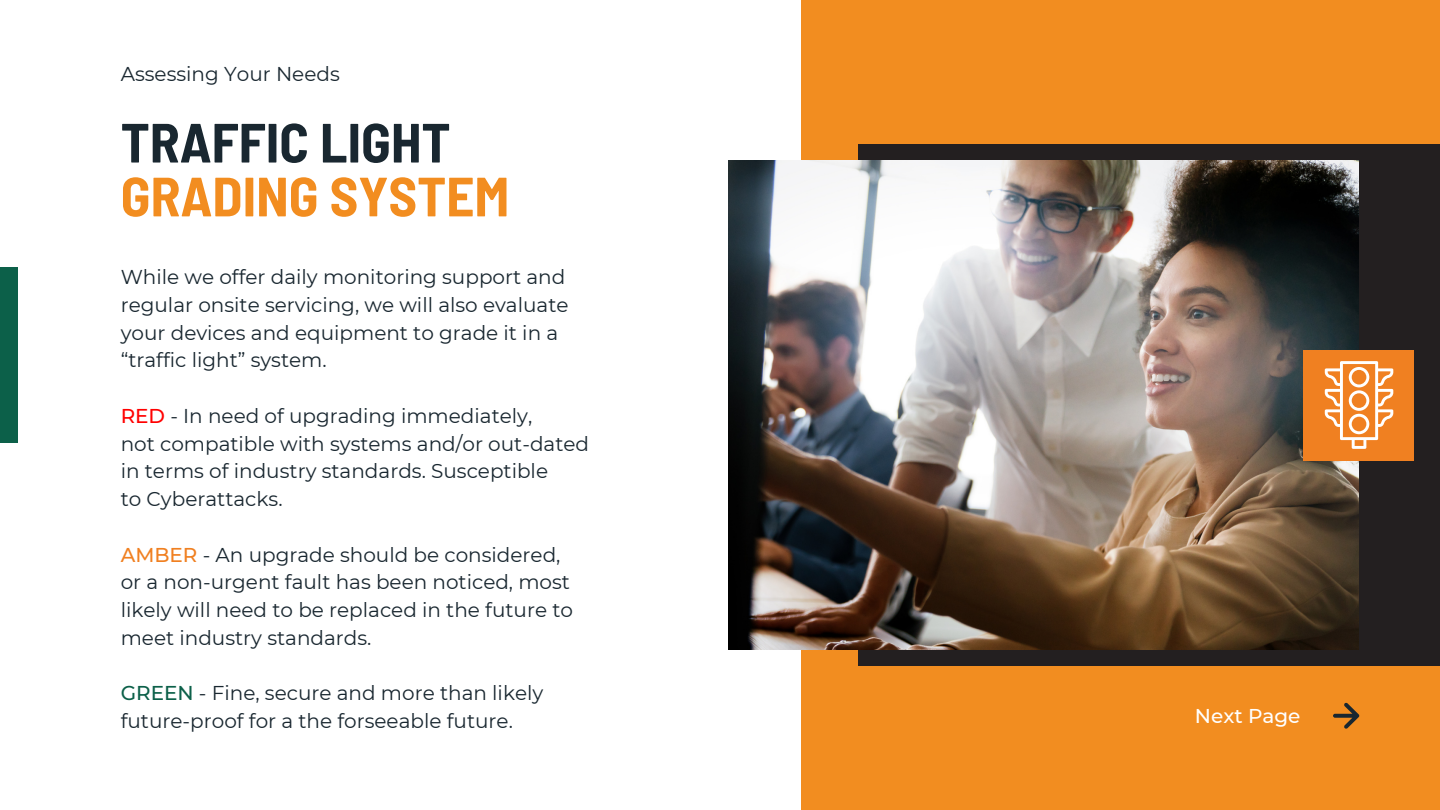
<style>
.page{position:relative;width:1440px;height:810px;background:#fff}
.page>*{position:absolute;margin:0;border:0;box-sizing:border-box;transform-origin:0 0}
.t1{font:700 semi-condensed 55.2px "Barlow";color:#f28d20}
.t2{font:700 semi-condensed 55.2px "Barlow";color:#192730}
.t3{font:20px/27.8px "Montserrat";color:#192730}
.t4{font:500 20px "Montserrat";color:#fff}
.s1{font-weight:500;color:#f00}
.s2{font-weight:500;color:#f08021}
.s3{font-weight:500;color:#0c6049}
</style>
<div class="page">
<div style="left:801px;top:0;width:639px;height:810px;background:#f28d20"></div>
<div style="left:858px;top:144px;width:582px;height:522px;background:#231f20"></div>
<img style="left:729px;top:161px;width:630px;height:489px">
<div style="left:0;top:267px;width:17px;height:176px;background:#0c6049"></div>
<svg style="left:1333px;top:703px;width:26px;height:26px"></svg>
<div style="left:1303px;top:350px;width:110px;height:111px;background:#f08021"></div>
<svg style="left:1325px;top:361px;width:68px;height:88px"></svg>
<p class="t3" style="left:121px;top:60px;width:221px">Assessing Your Needs</p>
<h1 class="t2" style="left:121px;top:107px;width:331px">TRAFFIC LIGHT</h1>
<h1 class="t1" style="left:121px;top:161px;width:390px">GRADING SYSTEM</h1>
<p class="t3" style="left:121px;top:263px;width:449px">While we offer daily monitoring support and regular onsite servicing, we will also evaluate your devices and equipment to grade it in a “traffic light” system.</p>
<p class="t3" style="left:121px;top:402px;width:470px"><span class="s1">RED</span> - In need of upgrading immediately,<br>not compatible with systems and/or out-dated in terms of industry standards. Susceptible<br>to Cyberattacks.</p>
<p class="t3" style="left:121px;top:541px;width:454px"><span class="s2">AMBER</span> - An upgrade should be considered, or a non-urgent fault has been noticed, most likely will need to be replaced in the future to meet industry standards.</p>
<p class="t3" style="left:121px;top:679px;width:424px"><span class="s3">GREEN</span> - Fine, secure and more than likely future-proof for a the forseeable future.</p>
<p class="t4" style="left:1195px;top:704px;width:107px">Next Page</p>
</div>
